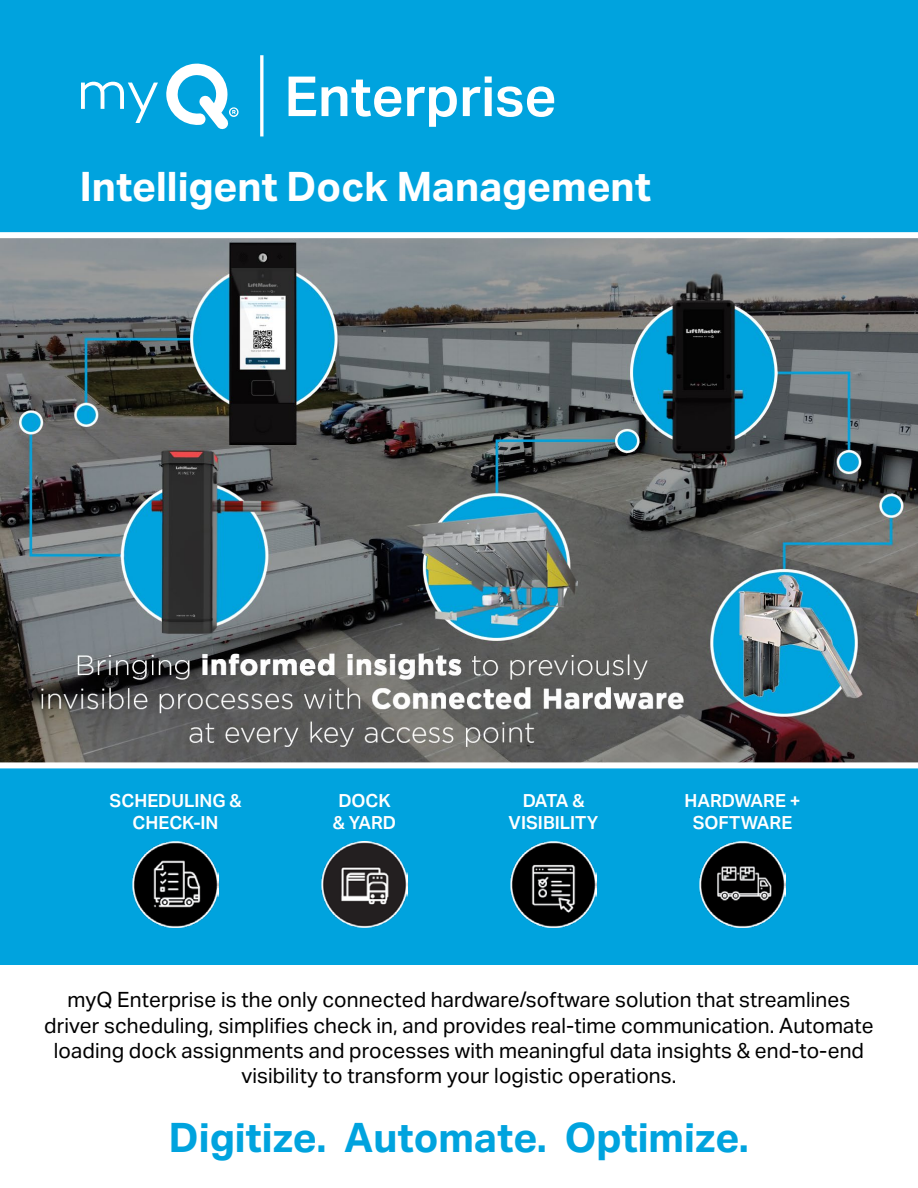
<style>
.page{position:relative;width:918px;height:1188px;background:#fff}
.page>*{position:absolute;margin:0;border:0;box-sizing:border-box;transform-origin:0 0}
.t1{font:700 40.5px "Aktiv Grotesk";color:#00a3de}
.t2{font:700 40.5px "Aktiv Grotesk";color:#fff}
.t3{font:21px/25.2px "Aktiv Grotesk";color:#000;text-align:center}
.t4{font:600 18px/21.6px "Aktiv Grotesk";color:#fff;text-align:center}
</style>
<div class="page">
<div style="left:0;top:0;width:918px;height:262px;background:#00a3de"></div>
<img style="left:0;top:238px;width:918px;height:524px">
<svg style="left:81px;top:82px;width:77px;height:41px"></svg>
<svg style="left:166px;top:63px;width:73px;height:67px"></svg>
<hr style="left:260px;top:55px;width:3px;height:81px;background:#fff">
<svg style="left:289px;top:77px;width:27px;height:39px"></svg>
<svg style="left:322px;top:80px;width:79px;height:37px"></svg>
<svg style="left:407px;top:86px;width:50px;height:41px"></svg>
<svg style="left:463px;top:76px;width:91px;height:41px"></svg>
<div style="left:0;top:232px;width:918px;height:6px;background:#fff"></div>
<hr style="left:0;top:1027px;width:1px;height:161px;background:#00a3de">
<hr style="left:0;top:177px;width:1px;height:101px;background:#eff0f0">
<div style="left:0;top:765px;width:918px;height:200px;background:#00a3de"></div>
<img style="left:321px;top:842px;width:87px;height:85px">
<img style="left:510px;top:842px;width:87px;height:85px">
<img style="left:699px;top:842px;width:87px;height:85px">
<img style="left:132px;top:842px;width:87px;height:85px">
<div style="left:0;top:762px;width:918px;height:6px;background:#fff"></div>
<h1 class="t2" style="left:80px;top:163px;width:573px">Intelligent Dock Management</h1>
<p class="t4" style="left:110px;top:790px;width:133px">SCHEDULING &amp;<br>CHECK-IN</p>
<p class="t4" style="left:684px;top:790px;width:118px">HARDWARE +<br>SOFTWARE</p>
<p class="t4" style="left:333px;top:790px;width:65px">DOCK &amp; YARD</p>
<p class="t4" style="left:509px;top:790px;width:91px">DATA &amp;<br>VISIBILITY</p>
<p class="t3" style="left:44px;top:988px;width:831px">myQ Enterprise is the only connected hardware/software solution that streamlines driver scheduling, simplifies check in, and provides real-time communication. Automate loading dock assignments and processes with meaningful data insights &amp; end-to-end visibility to transform your logistic operations.</p>
<h1 class="t1" style="left:169px;top:1114px;width:582px">Digitize. Automate. Optimize.</h1>
</div>
